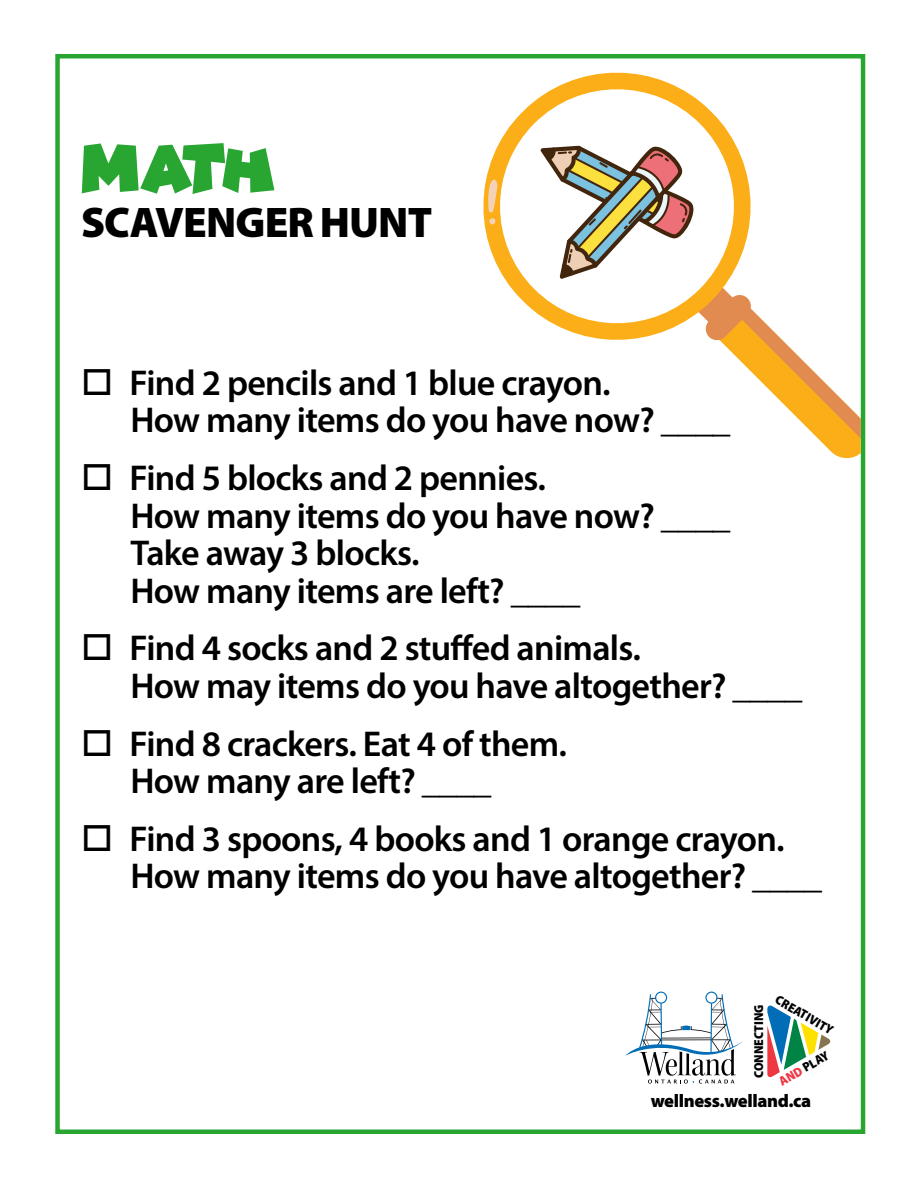
<style>
.page{position:relative;width:918px;height:1188px;background:#fff}
.page>*{position:absolute;margin:0;border:0;box-sizing:border-box;transform-origin:0 0}
.t1{font:66.15px "Comic Kings";color:#29a632}
.t2{font:900 43.05px "Myriad Pro";letter-spacing:-.02em;color:#000}
.t3{font:600 36px/37.5px "Myriad Pro";letter-spacing:-.02em;color:#000}
.t4{font:900 18.3px "Myriad Pro";letter-spacing:-.02em;color:#000}
.t5{font:900 semi-condensed 13.05px "Myriad Pro";color:#000}
.s1{color:#ef3742}
</style>
<div class="page">
<div style="left:55px;top:54px;width:810px;height:1080px;border:4px solid #29a632"></div>
<svg style="left:483px;top:72px;width:253px;height:244px"></svg>
<svg style="left:488px;top:177px;width:10px;height:48px"></svg>
<svg style="left:767px;top:1005px;width:64px;height:73px"></svg>
<svg style="left:625px;top:992px;width:118px;height:92px"></svg>
<svg style="left:540px;top:145px;width:321px;height:315px"></svg>
<p class="t1" style="left:81px;top:136px;width:196px">math</p>
<p class="t2" style="left:81px;top:194px;width:353px">SCAVENGER HUNT</p>
<p class="t3" style="left:130px;top:363px;width:602px;text-indent:-50px">□ Find 2 pencils and 1 blue crayon.<br>How many items do you have now? ____</p>
<p class="t3" style="left:130px;top:458px;width:602px;text-indent:-50px">□ Find 5 blocks and 2 pennies.<br>How many items do you have now? ____<br>Take away 3 blocks.<br>How many items are left? ____</p>
<p class="t3" style="left:130px;top:629px;width:673px;text-indent:-50px">□ Find 4 socks and 2 stuffed animals.<br>How may items do you have altogether? ____</p>
<p class="t3" style="left:130px;top:724px;width:438px;text-indent:-50px">□ Find 8 crackers. Eat 4 of them.<br>How many are left? ____</p>
<p class="t3" style="left:130px;top:819px;width:693px;text-indent:-50px">□ Find 3 spoons, 4 books and 1 orange crayon.<br>How many items do you have altogether? ____</p>
<p class="t5" style="left:750px;top:1078px;width:75px;rotate:-90deg">CONNECTING</p>
<p class="t5" style="left:781px;top:991px;width:66px;rotate:30deg">CREATIVITY</p>
<p class="t5" style="left:776px;top:1075px;width:57px;rotate:-30deg"><span class="s1">AND</span> PLAY</p>
<p class="t4" style="left:651px;top:1089px;width:162px">wellness.welland.ca</p>
</div>
